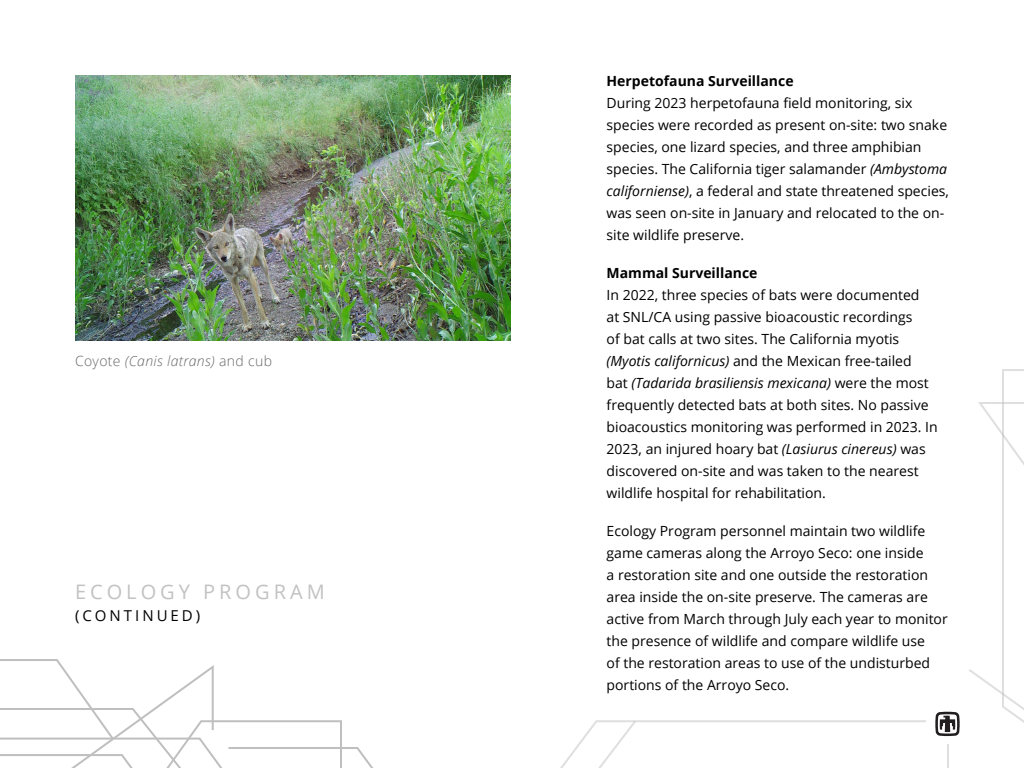
<style>
.page{position:relative;width:1024px;height:768px;background:#fff}
.page>*{position:absolute;margin:0;border:0;box-sizing:border-box;transform-origin:0 0}
.Heading{font:20px "Open Sans";letter-spacing:.2em;color:#c2c2c2}
.Heading-2{font:15px "Open Sans";letter-spacing:.2em;color:#000}
.Copy{font:14px/22px "Open Sans";color:#000}
.Copy-2{font:700 14px "Open Sans";color:#000}
.t1{font:italic 300 14px "Open Sans";letter-spacing:.025em;color:#666}
.s1{font-style:normal}
.s2{font-style:italic}
</style>
<div class="page">
<svg style="left:969px;top:369px;width:55px;height:354px"></svg>
<svg style="left:0;top:659px;width:373px;height:109px"></svg>
<svg style="left:560px;top:712px;width:400px;height:56px"></svg>
<img style="left:75px;top:75px;width:435px;height:265px">
<p class="t1" style="left:75px;top:351px;width:199px"><span class="s1">Coyote</span> (Canis latrans) <span class="s1">and cub</span></p>
<p class="Heading" style="left:75px;top:578px;width:251px">ECOLOGY PROGRAM</p>
<p class="Heading-2" style="left:75px;top:605px;width:127px">(CONTINUED)</p>
<p class="Copy-2" style="left:607px;top:71px;width:189px">Herpetofauna Surveillance</p>
<p class="Copy" style="left:607px;top:91px;width:344px">During 2023 herpetofauna field monitoring, six species were recorded as present on-site: two snake species, one lizard species, and three amphibian species. The California tiger salamander <span class="s2">(Ambystoma californiense)</span>, a federal and state threatened species, was seen on-site in January and relocated to the on&shy;site wildlife preserve.</p>
<p class="Copy-2" style="left:607px;top:263px;width:152px">Mammal Surveillance</p>
<p class="Copy" style="left:607px;top:283px;width:333px">In 2022, three species of bats were documented<br>at SNL/CA using passive bioacoustic recordings<br>of bat calls at two sites. The California myotis <span class="s2">(Myotis californicus)</span> and the Mexican free-tailed<br>bat <span class="s2">(Tadarida brasiliensis mexicana)</span> were the most frequently detected bats at both sites. No passive bioacoustics monitoring was performed in 2023. In 2023, an injured hoary bat <span class="s2">(Lasiurus cinereus)</span> was discovered on-site and was taken to the nearest wildlife hospital for rehabilitation.</p>
<p class="Copy" style="left:607px;top:519px;width:343px">Ecology Program personnel maintain two wildlife game cameras along the Arroyo Seco: one inside<br>a restoration site and one outside the restoration area inside the on-site preserve. The cameras are active from March through July each year to monitor the presence of wildlife and compare wildlife use<br>of the restoration areas to use of the undisturbed portions of the Arroyo Seco.</p>
</div>
